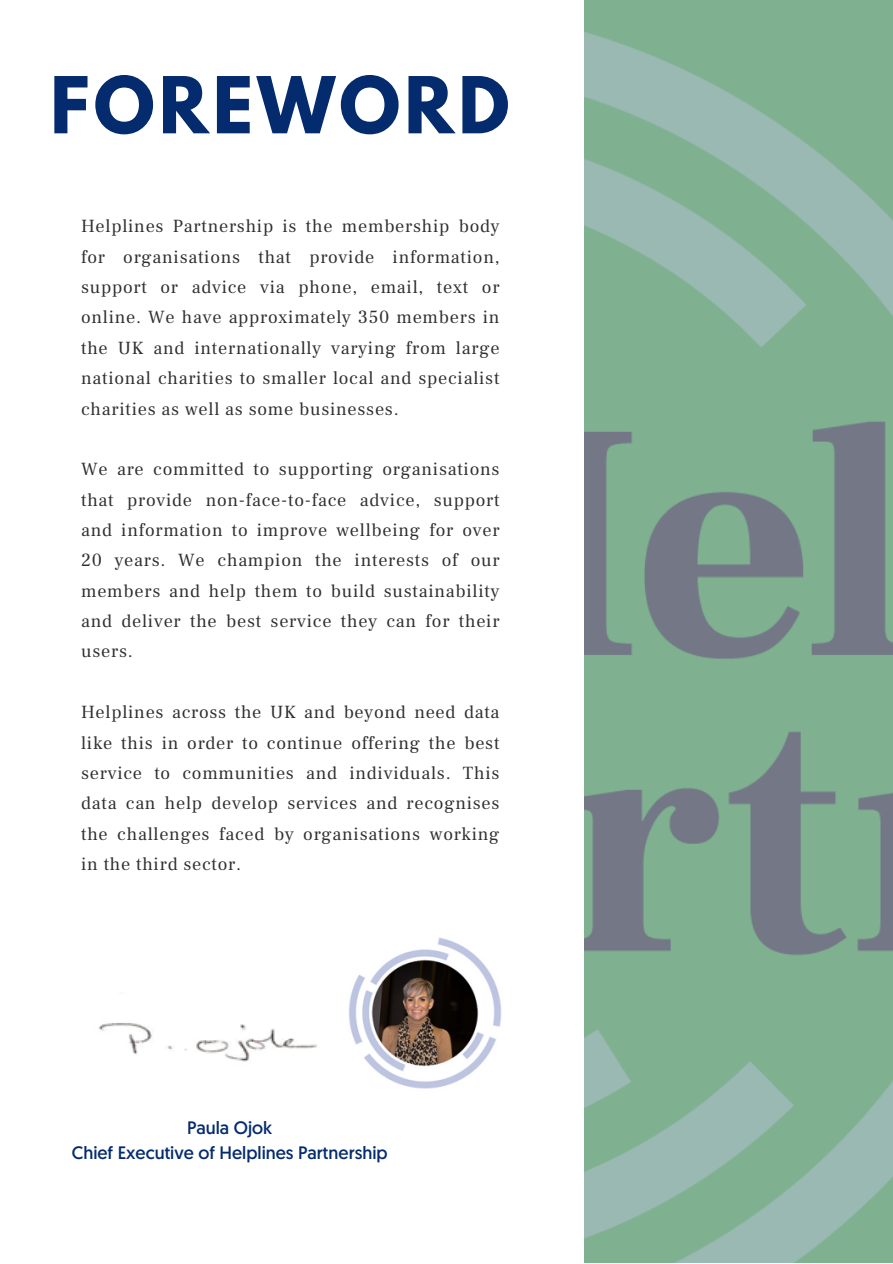
<style>
.page{position:relative;width:893px;height:1264px;background:#fff}
.page>*{position:absolute;margin:0;border:0;box-sizing:border-box;transform-origin:0 0}
.t1{font:700 69.45px "League Spartan";letter-spacing:.06em;color:#042b6d}
.t2{font:18.15px/30.3px "Frank Ruhl Libre";letter-spacing:.04em;color:#2f2f2f;text-align:justify}
.t3{font:18px "Geomanist";color:#042b6d}
</style>
<div class="page">
<img style="left:99px;top:1023px;width:218px;height:39px">
<img style="left:349px;top:937px;width:153px;height:152px">
<p class="t1" style="left:50px;top:71px;width:461px">FOREWORD</p>
<p class="t2" style="left:81px;top:211px;width:420px">Helplines Partnership is the membership body for organisations that provide information, support or advice via phone, email, text or online. We have approximately 350 members in the UK and internationally varying from large national charities to smaller local and specialist charities as well as some businesses.</p>
<p class="t2" style="left:81px;top:454px;width:420px">We are committed to supporting organisations that provide non-face-to-face advice, support and information to improve wellbeing for over 20 years. We champion the interests of our members and help them to build sustainability and deliver the best service they can for their users.</p>
<p class="t2" style="left:81px;top:697px;width:420px">Helplines across the UK and beyond need data like this in order to continue offering the best service to communities and individuals. This data can help develop services and recognises the challenges faced by organisations working in the third sector.</p>
<p class="t3" style="left:187px;top:1120px;width:87px">Paula Ojok</p>
<p class="t3" style="left:72px;top:1145px;width:317px">Chief Executive of Helplines Partnership</p>
</div>
